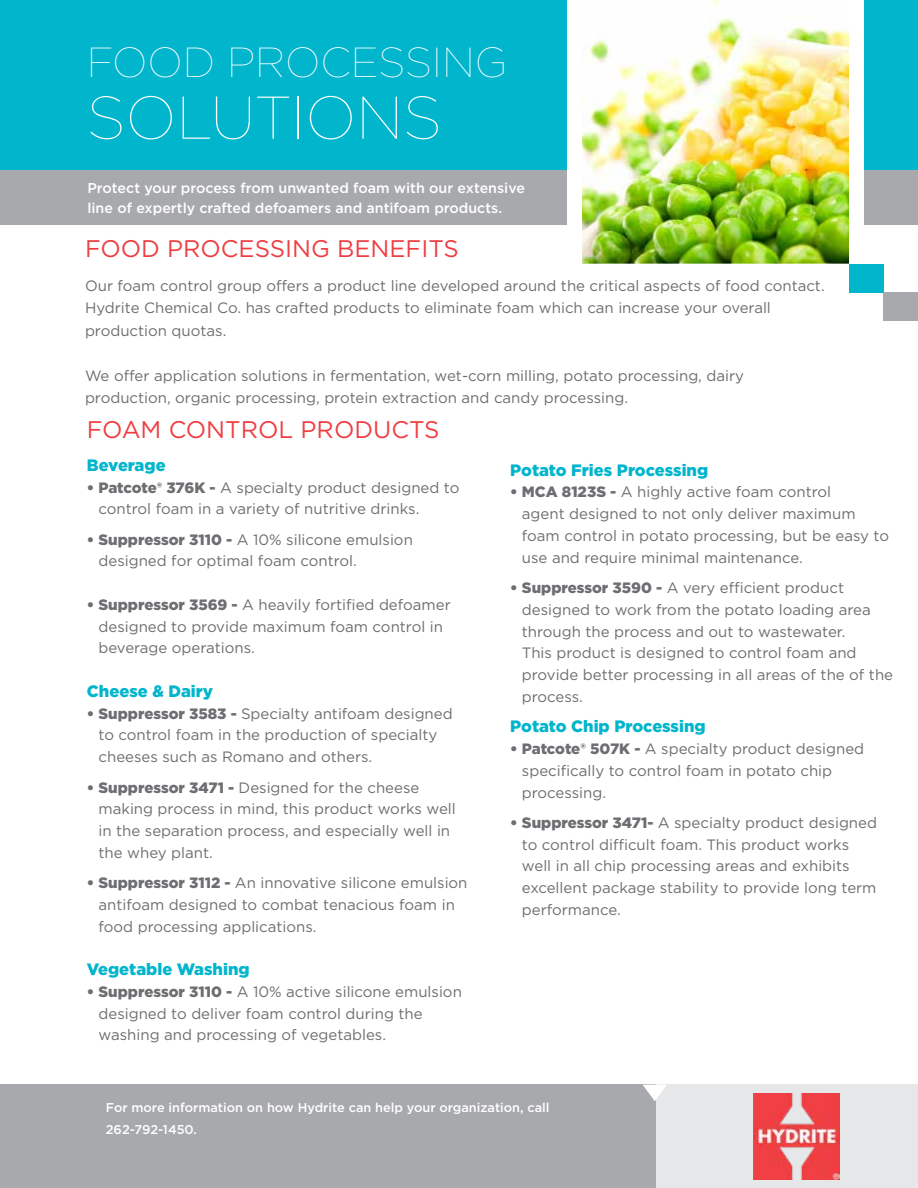
<style>
.page{position:relative;width:918px;height:1188px;background:#fff}
.page>*{position:absolute;margin:0;border:0;box-sizing:border-box;transform-origin:0 0}
.t1{font:100 60.3px "Gotham";color:#fff}
.t2{font:100 42px "Gotham";color:#fff}
.t3{font:24px "Gotham";color:#ef3e42}
.t4{font:900 16.5px "Gotham";color:#00b5cc}
.t5{font:15px/21.8px "Gotham";color:#6d6e71}
.t6{font:500 14.25px/20px "Gotham";color:#fff}
.t7{font:500 12.75px/22.5px "Gotham";color:#fff}
.s1{font-weight:900}
</style>
<div class="page">
<div style="left:0;top:1085px;width:918px;height:103px;background:#e6e7e8"></div>
<div style="left:0;top:0;width:918px;height:186px;background:#00b5cc"></div>
<div style="left:0;top:170px;width:918px;height:55px;background:#a7a9ac"></div>
<img style="left:567px;top:0;width:297px;height:264px">
<div style="left:849px;top:264px;width:35px;height:28px;background:#00b5cc"></div>
<div style="left:883px;top:292px;width:35px;height:29px;background:#a7a9ac"></div>
<div style="left:0;top:1085px;width:655px;height:103px;background:#a7a9ac"></div>
<svg style="left:643px;top:1085px;width:24px;height:16px"></svg>
<img style="left:754px;top:1094px;width:85px;height:85px">
<h2 class="t2" style="left:87px;top:37px;width:422px">FOOD PROCESSING</h2>
<h1 class="t1" style="left:87px;top:80px;width:356px">SOLUTIONS</h1>
<p class="t6" style="left:87px;top:178px;width:439px">Protect your process from unwanted foam with our extensive line of expertly crafted defoamers and antifoam products.</p>
<h3 class="t3" style="left:85px;top:234px;width:375px">FOOD PROCESSING BENEFITS</h3>
<p class="t5" style="left:85px;top:274px;width:741px;line-height:22.5px">Our foam control group offers a product line developed around the critical aspects of food contact.<br>Hydrite Chemical Co. has crafted products to eliminate foam which can increase your overall production quotas.</p>
<p class="t5" style="left:85px;top:364px;width:661px;line-height:22.5px">We offer application solutions in fermentation, wet-corn milling, potato processing, dairy production, organic processing, protein extraction and candy processing.</p>
<h3 class="t3" style="left:87px;top:414px;width:354px">FOAM CONTROL PRODUCTS</h3>
<p class="t4" style="left:87px;top:454px;width:80px">Beverage</p>
<p class="t5" style="left:99px;top:476px;width:362px;text-indent:-12px"><span class="s1">• Patcote® 376K -</span> A specialty product designed to control foam in a variety of nutritive drinks.</p>
<p class="t5" style="left:99px;top:528px;width:316px;text-indent:-12px"><span class="s1">• Suppressor 3110 -</span> A 10% silicone emulsion designed for optimal foam control.</p>
<p class="t5" style="left:99px;top:593px;width:354px;text-indent:-12px"><span class="s1">• Suppressor 3569 -</span> A heavily fortified defoamer designed to provide maximum foam control in beverage operations.</p>
<p class="t4" style="left:87px;top:680px;width:128px">Cheese &amp; Dairy</p>
<p class="t5" style="left:99px;top:702px;width:356px;text-indent:-12px"><span class="s1">• Suppressor 3583 -</span> Specialty antifoam designed to control foam in the production of specialty cheeses such as Romano and others.</p>
<p class="t5" style="left:99px;top:776px;width:359px;text-indent:-12px"><span class="s1">• Suppressor 3471 -</span> Designed for the cheese making process in mind, this product works well in the separation process, and especially well in the whey plant.</p>
<p class="t5" style="left:99px;top:872px;width:371px;text-indent:-12px"><span class="s1">• Suppressor 3112 -</span> An innovative silicone emulsion antifoam designed to combat tenacious foam in food processing applications.</p>
<p class="t4" style="left:87px;top:958px;width:164px">Vegetable Washing</p>
<p class="t5" style="left:99px;top:980px;width:365px;text-indent:-12px"><span class="s1">• Suppressor 3110 -</span> A 10% active silicone emulsion designed to deliver foam control during the washing and processing of vegetables.</p>
<p class="t4" style="left:510px;top:459px;width:199px">Potato Fries Processing</p>
<p class="t5" style="left:522px;top:481px;width:369px;text-indent:-12px"><span class="s1">• MCA 8123S -</span> A highly active foam control<br>agent designed to not only deliver maximum foam control in potato processing, but be easy to use and require minimal maintenance.</p>
<p class="t5" style="left:522px;top:577px;width:373px;text-indent:-12px"><span class="s1">• Suppressor 3590 -</span> A very efficient product designed to work from the potato loading area through the process and out to wastewater.<br>This product is designed to control foam and provide better processing in all areas of the of the process.</p>
<p class="t4" style="left:510px;top:715px;width:197px">Potato Chip Processing</p>
<p class="t5" style="left:522px;top:738px;width:344px;text-indent:-12px"><span class="s1">• Patcote® 507K -</span> A specialty product designed specifically to control foam in potato chip processing.</p>
<p class="t5" style="left:522px;top:811px;width:357px;text-indent:-12px"><span class="s1">• Suppressor 3471-</span> A specialty product designed to control difficult foam. This product works well in all chip processing areas and exhibits excellent package stability to provide long term performance.</p>
<p class="t7" style="left:106px;top:1096px;width:445px">For more information on how Hydrite can help your organization, call<br>262-792-1450.</p>
</div>
